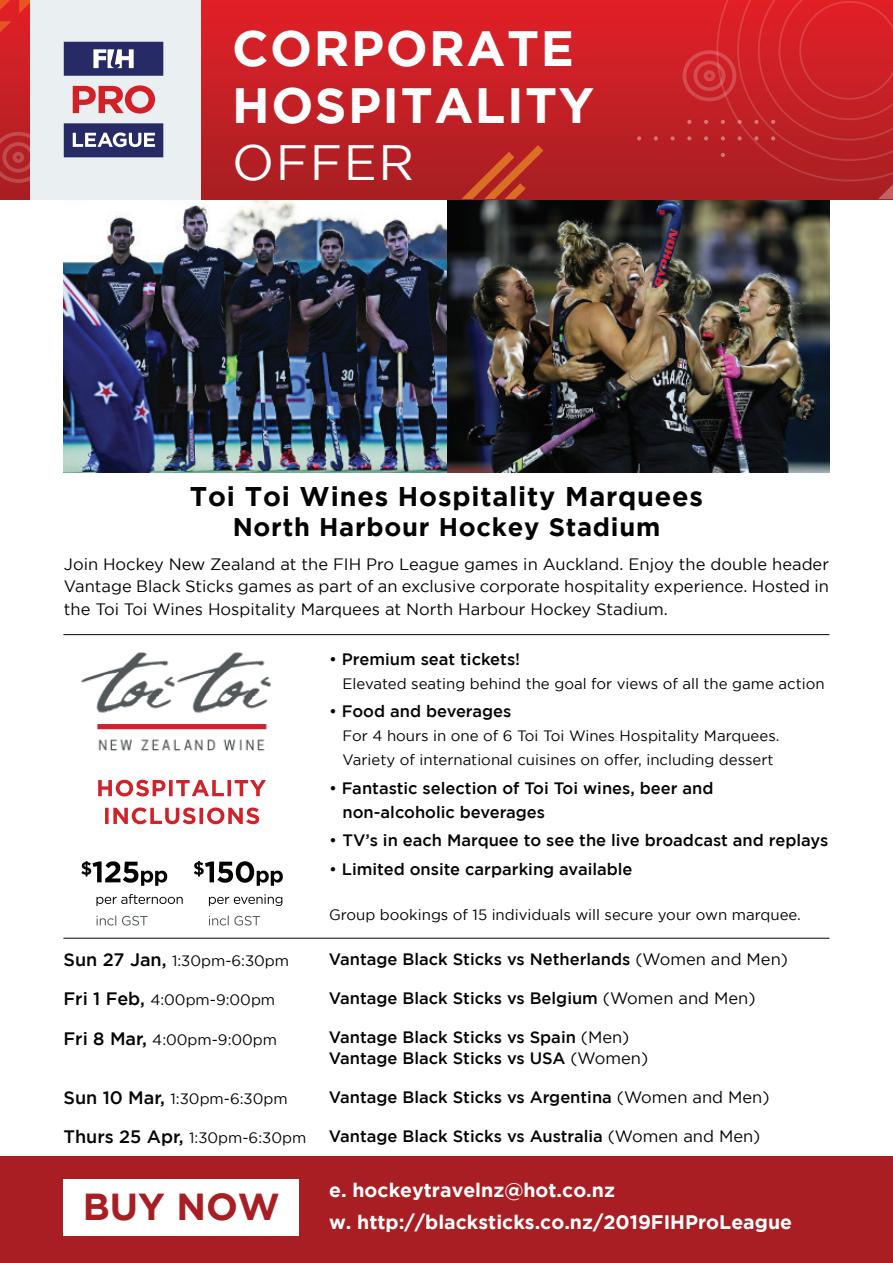
<style>
.page{position:relative;width:893px;height:1263px;background:#fff}
.page>*{position:absolute;margin:0;border:0;box-sizing:border-box;transform-origin:0 0}
.Indented_List{font:700 49.5px "Gotham";letter-spacing:.03em;color:#fff}
.Indented_List-2{font:49.5px "Gotham";letter-spacing:.03em;color:#fff}
.Indented_List-3{font:700 37.5px "Gotham";color:#a81e23}
.Indented_List-4{font:700 27px "Gotham";letter-spacing:.03em;color:#040503}
.Indented_List-5{font:700 25.5px "Gotham";letter-spacing:.03em;color:#040503}
.Indented_List-6{font:700 19.5px "Gotham";color:#fff}
.Indented_List-7{font:500 16.5px/24px "Gotham";color:#040503}
.Indented_List-8{font:16.5px/22.5px "Gotham";color:#040503;text-align:justify}
.Indented_List-9{font:15px/24px "Gotham";color:#040503}
.s1{font-weight:500;font-size:18px}
.s2{font-weight:400}
</style>
<div class="page">
<img style="left:64px;top:199px;width:766px;height:273px">
<div style="left:0;top:0;width:893px;height:199px;background:linear-gradient(to bottom,#e22128,#a72023)"></div>
<svg style="left:461px;top:145px;width:82px;height:54px"></svg>
<img style="left:66px;top:635px;width:232px;height:116px">
<svg style="left:105px;top:807px;width:154px;height:17px"></svg>
<svg style="left:98px;top:780px;width:168px;height:16px"></svg>
<svg style="left:209px;top:915px;width:51px;height:10px"></svg>
<svg style="left:209px;top:894px;width:73px;height:12px"></svg>
<svg style="left:194px;top:861px;width:89px;height:25px"></svg>
<svg style="left:97px;top:915px;width:50px;height:10px"></svg>
<svg style="left:96px;top:894px;width:87px;height:12px"></svg>
<svg style="left:81px;top:861px;width:86px;height:25px"></svg>
<svg style="left:0;top:132px;width:30px;height:51px"></svg>
<svg style="left:637px;top:136px;width:4px;height:4px"></svg>
<svg style="left:654px;top:136px;width:4px;height:4px"></svg>
<svg style="left:670px;top:136px;width:5px;height:4px"></svg>
<svg style="left:0;top:21px;width:11px;height:15px"></svg>
<svg style="left:19px;top:0;width:11px;height:14px"></svg>
<svg style="left:0;top:0;width:11px;height:14px"></svg>
<svg style="left:682px;top:0;width:211px;height:199px"></svg>
<div style="left:0;top:1157px;width:893px;height:106px;background:#a81e23"></div>
<hr style="left:64px;top:634px;width:765px;height:1px;background:#211d1f">
<hr style="left:64px;top:938px;width:765px;height:1px;background:#211d1f">
<div style="left:30px;top:0;width:170px;height:199px;background:#eaeff1"></div>
<svg style="left:64px;top:42px;width:99px;height:115px"></svg>
<div style="left:64px;top:1180px;width:235px;height:56px;background:#fff"></div>
<p class="Indented_List" style="left:232px;top:19px;width:343px">CORPORATE</p>
<p class="Indented_List" style="left:232px;top:76px;width:363px">HOSPITALITY</p>
<p class="Indented_List-2" style="left:232px;top:135px;width:183px">OFFER</p>
<p class="Indented_List-4" style="left:190px;top:481px;width:515px">Toi Toi Wines Hospitality Marquees</p>
<p class="Indented_List-5" style="left:233px;top:512px;width:429px">North Harbour Hockey Stadium</p>
<p class="Indented_List-8" style="left:64px;top:552px;width:767px">Join Hockey New Zealand at the FIH Pro League games in Auckland. Enjoy the double header Vantage Black Sticks games as part of an exclusive corporate hospitality experience. Hosted in the Toi Toi Wines Hospitality Marquees at North Harbour Hockey Stadium.</p>
<p class="Indented_List-9" style="left:63px;top:948px;width:227px"><span class="s1">Sun 27 Jan,</span> 1:30pm-6:30pm</p>
<p class="Indented_List-9" style="left:63px;top:987px;width:213px"><span class="s1">Fri 1 Feb,</span> 4:00pm-9:00pm</p>
<p class="Indented_List-9" style="left:63px;top:1028px;width:215px"><span class="s1">Fri 8 Mar,</span> 4:00pm-9:00pm</p>
<p class="Indented_List-9" style="left:63px;top:1086px;width:226px"><span class="s1">Sun 10 Mar,</span> 1:30pm-6:30pm</p>
<p class="Indented_List-9" style="left:63px;top:1125px;width:244px"><span class="s1">Thurs 25 Apr,</span> 1:30pm-6:30pm</p>
<p class="Indented_List-3" style="left:83px;top:1184px;width:199px">BUY NOW</p>
<p class="Indented_List-7" style="left:329px;top:646px;width:193px"><span class="s2">•</span> Premium seat tickets!</p>
<p class="Indented_List-9" style="left:343px;top:671px;width:484px">Elevated seating behind the goal for views of all the game action</p>
<p class="Indented_List-7" style="left:329px;top:699px;width:184px"><span class="s2">•</span> Food and beverages</p>
<p class="Indented_List-9" style="left:343px;top:724px;width:438px">For 4 hours in one of 6 Toi Toi Wines Hospitality Marquees.<br>Variety of international cuisines on offer, including dessert</p>
<p class="Indented_List-7" style="left:343px;top:775px;width:372px;text-indent:-14px"><span class="s2">•</span> Fantastic selection of Toi Toi wines, beer and non-alcoholic beverages</p>
<p class="Indented_List-7" style="left:329px;top:828px;width:501px"><span class="s2">•</span> TV’s in each Marquee to see the live broadcast and replays</p>
<p class="Indented_List-7" style="left:329px;top:856px;width:305px"><span class="s2">•</span> Limited onsite carparking available</p>
<p class="Indented_List-9" style="left:329px;top:902px;width:473px">Group bookings of 15 individuals will secure your own marquee.</p>
<p class="Indented_List-7" style="left:329px;top:946px;width:461px">Vantage Black Sticks vs Netherlands <span class="s2">(Women and Men)</span></p>
<p class="Indented_List-7" style="left:329px;top:985px;width:428px">Vantage Black Sticks vs Belgium <span class="s2">(Women and Men)</span></p>
<p class="Indented_List-7" style="left:329px;top:1024px;width:302px">Vantage Black Sticks vs Spain <span class="s2">(Men)</span></p>
<p class="Indented_List-7" style="left:329px;top:1045px;width:321px">Vantage Black Sticks vs USA <span class="s2">(Women)</span></p>
<p class="Indented_List-7" style="left:329px;top:1084px;width:442px">Vantage Black Sticks vs Argentina <span class="s2">(Women and Men)</span></p>
<p class="Indented_List-7" style="left:329px;top:1123px;width:433px">Vantage Black Sticks vs Australia <span class="s2">(Women and Men)</span></p>
<p class="Indented_List-6" style="left:329px;top:1179px;width:287px">e. hockeytravelnz@hot.co.nz</p>
<p class="Indented_List-6" style="left:329px;top:1210px;width:465px">w. http://blacksticks.co.nz/2019FIHProLeague</p>
</div>
